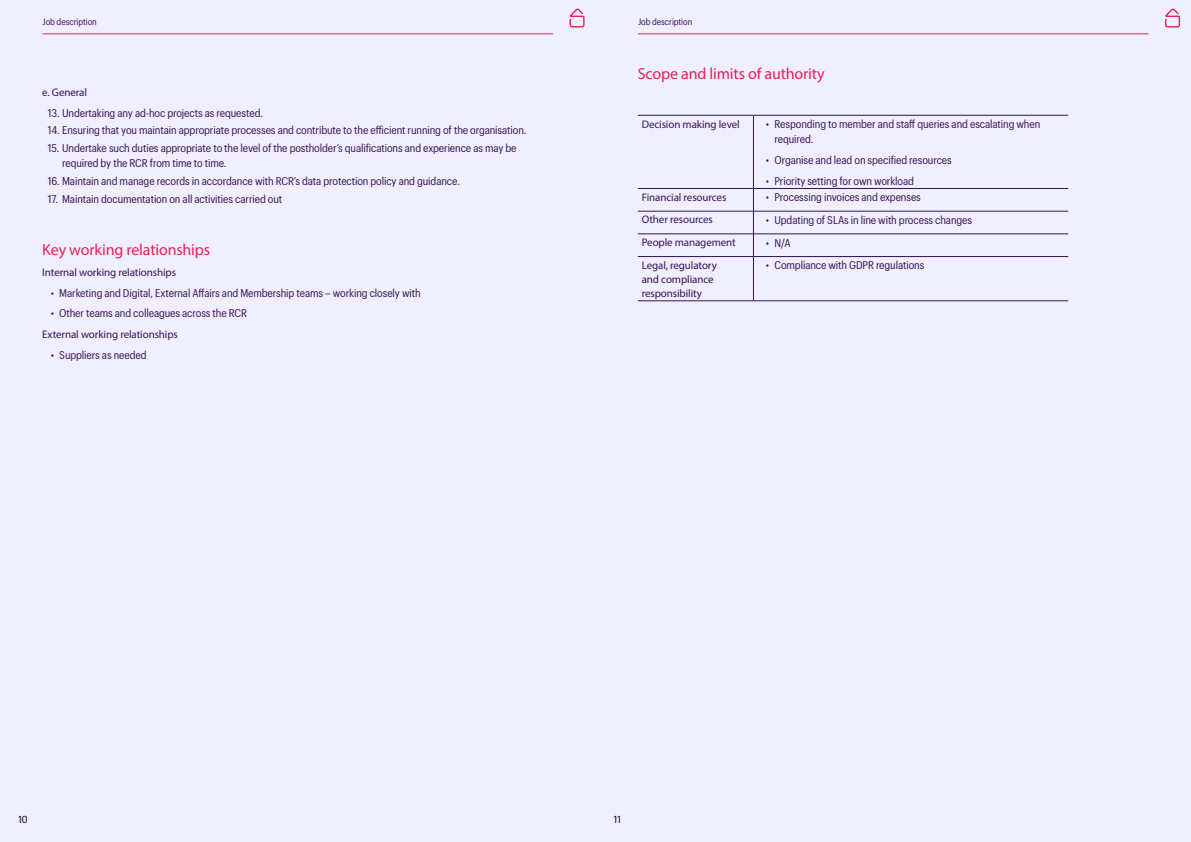
<style>
.page{position:relative;width:1191px;height:842px;background:#fff}
.page>*{position:absolute;margin:0;border:0;box-sizing:border-box;transform-origin:0 0}
.t1{font:16px "Myriad Pro";letter-spacing:-.01em;color:#e62154}
.t2{font:11px/15px "Graphik Compact";letter-spacing:-.01em;color:#361353}
.t3{font:11px/14px "Myriad Pro";letter-spacing:-.01em;color:#361353}
.t4{font:10px "Graphik Compact";color:#000}
.t5{font:9px "Graphik Compact";letter-spacing:-.01em;color:#361353}
</style>
<div class="page">
<div style="left:0;top:0;width:595px;height:842px;background:#f0efff"></div>
<hr style="left:43px;top:33px;width:510px;height:1px;background:#e62154">
<svg style="left:569px;top:8px;width:16px;height:20px"></svg>
<div style="left:595px;top:0;width:596px;height:842px;background:#f0efff"></div>
<hr style="left:638px;top:33px;width:510px;height:1px;background:#e62154">
<hr style="left:638px;top:188px;width:115px;height:1px;background:#361353">
<hr style="left:753px;top:188px;width:315px;height:1px;background:#361353">
<hr style="left:638px;top:211px;width:115px;height:1px;background:#361353">
<hr style="left:753px;top:211px;width:315px;height:1px;background:#361353">
<hr style="left:638px;top:234px;width:115px;height:1px;background:#361353">
<hr style="left:753px;top:234px;width:315px;height:1px;background:#361353">
<hr style="left:638px;top:256px;width:115px;height:1px;background:#361353">
<hr style="left:753px;top:256px;width:315px;height:1px;background:#361353">
<hr style="left:753px;top:115px;width:1px;height:73px;background:#361353">
<svg style="left:753px;top:189px;width:1px;height:67px"></svg>
<hr style="left:753px;top:257px;width:1px;height:44px;background:#361353">
<hr style="left:638px;top:115px;width:115px;height:1px;background:#361353">
<hr style="left:753px;top:115px;width:315px;height:1px;background:#361353">
<hr style="left:638px;top:301px;width:115px;height:1px;background:#361353">
<hr style="left:753px;top:301px;width:315px;height:1px;background:#361353">
<svg style="left:1165px;top:8px;width:15px;height:20px"></svg>
<p class="t5" style="left:43px;top:16px;width:56px">Job description</p>
<p class="t3" style="left:42px;top:85px;width:46px">e. General</p>
<p class="t2" style="left:48px;top:104px;width:217px">13. Undertaking any ad-hoc projects as requested.</p>
<p class="t2" style="left:48px;top:122px;width:480px">14. Ensuring that you maintain appropriate processes and contribute to the efficient running of the organisation.</p>
<p class="t2" style="left:62px;top:140px;width:456px;text-indent:-14px">15. Undertake such duties appropriate to the level of the postholder’s qualifications and experience as may be required by the RCR from time to time.</p>
<p class="t2" style="left:48px;top:173px;width:413px">16. Maintain and manage records in accordance with RCR’s data protection policy and guidance.</p>
<p class="t2" style="left:48px;top:191px;width:236px">17. Maintain documentation on all activities carried out</p>
<h1 class="t1" style="left:42px;top:240px;width:169px">Key working relationships</h1>
<p class="t3" style="left:42px;top:265px;width:135px">Internal working relationships</p>
<p class="t2" style="left:51px;top:284px;width:371px">• Marketing and Digital, External Affairs and Membership teams – working closely with</p>
<p class="t2" style="left:51px;top:305px;width:198px">• Other teams and colleagues across the RCR</p>
<p class="t3" style="left:42px;top:327px;width:137px">External working relationships</p>
<p class="t2" style="left:51px;top:346px;width:97px">• Suppliers as needed</p>
<p class="t5" style="left:638px;top:16px;width:56px">Job description</p>
<h1 class="t1" style="left:638px;top:64px;width:188px">Scope and limits of authority</h1>
<p class="t3" style="left:642px;top:117px;width:99px">Decision making level</p>
<p class="t2" style="left:774px;top:116px;width:267px;text-indent:-9px">• Responding to member and staff queries and escalating when required.</p>
<p class="t2" style="left:766px;top:152px;width:187px">• Organise and lead on specified resources</p>
<p class="t2" style="left:766px;top:172px;width:150px">• Priority setting for own workload</p>
<p class="t3" style="left:642px;top:190px;width:86px">Financial resources</p>
<p class="t2" style="left:766px;top:189px;width:156px">• Processing invoices and expenses</p>
<p class="t3" style="left:642px;top:213px;width:73px">Other resources</p>
<p class="t2" style="left:766px;top:212px;width:208px">• Updating of SLAs in line with process changes</p>
<p class="t3" style="left:642px;top:235px;width:95px">People management</p>
<p class="t2" style="left:766px;top:234px;width:26px">• N/A</p>
<p class="t3" style="left:642px;top:258px;width:77px">Legal, regulatory and compliance responsibility</p>
<p class="t2" style="left:766px;top:257px;width:160px">• Compliance with GDPR regulations</p>
<p class="t4" style="left:18px;top:812px;width:11px">10</p>
<p class="t4" style="left:614px;top:812px;width:8px">11</p>
</div>
